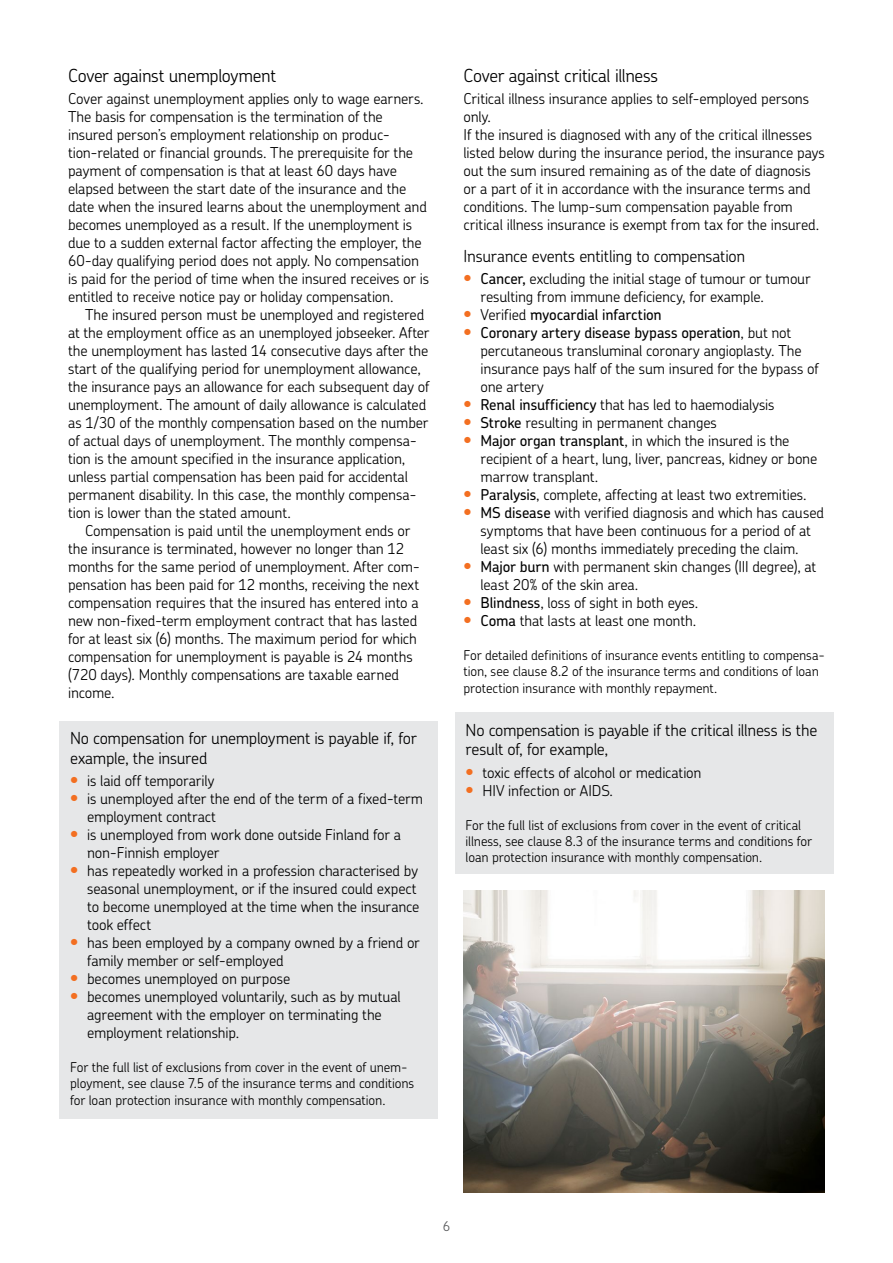
<style>
.page{position:relative;width:893px;height:1263px;background:#fff}
.page>*{position:absolute;margin:0;border:0;box-sizing:border-box;transform-origin:0 0}
.Väliotsikko_Chevin_1{font:300 18px "OP Chevin Pro";letter-spacing:-.02em;color:#000}
.Väliotsikko_11_pt{font:300 16.5px/19.8px "OP Chevin Pro";letter-spacing:-.015em;color:#000}
.Leipäteksti_sisennet{font:300 15px/18px "OP Chevin Pro";letter-spacing:-.01em;color:#000}
.Leipäteksti{font:300 15px/18px "OP Chevin Pro";letter-spacing:-.01em;color:#000}
.t1{font:500 15px "OP Chevin Pro";letter-spacing:-.01em;color:#000}
.Kuvateksti{font:300 13.5px/16.2px "OP Chevin Pro";letter-spacing:-.005em;color:#000}
.t2{font:300 13.5px "OP Chevin Pro";color:#58595b}
.s1{font-size:18px;color:#f36f21}
.s2{font-weight:500}
.s3{font-weight:300;font-size:18px;color:#f36f21}
.s4{font-weight:300}
</style>
<div class="page">
<div style="left:60px;top:721px;width:378px;height:397px;background:#e6e7e8"></div>
<div style="left:455px;top:712px;width:378px;height:162px;background:#e6e7e8"></div>
<img style="left:463px;top:891px;width:362px;height:302px">
<h3 class="Väliotsikko_Chevin_1" style="left:68px;top:63px;width:209px">Cover against unemployment</h3>
<p class="Leipäteksti" style="left:68px;top:89px;width:357px">Cover against unemployment applies only to wage earners.</p>
<p class="Leipäteksti" style="left:68px;top:107px;width:363px">The basis for compensation is the termination of the insured person’s employment relationship on produc&shy;tion-related or financial grounds. The prerequisite for the payment of compensation is that at least 60 days have elapsed between the start date of the insurance and the date when the insured learns about the unemployment and becomes unemployed as a result. If the unemployment is due to a sudden external factor affecting the employer, the 60-day qualifying period does not apply. No compensation is paid for the period of time when the insured receives or is entitled to receive notice pay or holiday compensation.</p>
<p class="Leipäteksti_sisennet" style="left:68px;top:305px;width:363px;text-indent:17px">The insured person must be unemployed and registered at the employment office as an unemployed jobseeker. After the unemployment has lasted 14 consecutive days after the start of the qualifying period for unemployment allowance, the insurance pays an allowance for each subsequent day of unemployment. The amount of daily allowance is calculated as 1/30 of the monthly compensation based on the number of actual days of unemployment. The monthly compensa&shy;tion is the amount specified in the insurance application, unless partial compensation has been paid for accidental permanent disability. In this case, the monthly compensa&shy;tion is lower than the stated amount.</p>
<p class="Leipäteksti_sisennet" style="left:68px;top:521px;width:353px;text-indent:17px">Compensation is paid until the unemployment ends or the insurance is terminated, however no longer than 12 months for the same period of unemployment. After com&shy;pensation has been paid for 12 months, receiving the next compensation requires that the insured has entered into a new non-fixed-term employment contract that has lasted for at least six (6) months. The maximum period for which compensation for unemployment is payable is 24 months (720 days). Monthly compensations are taxable earned income.</p>
<h4 class="Väliotsikko_11_pt" style="left:70px;top:727px;width:348px">No compensation for unemployment is payable if, for example, the insured</h4>
<p class="Leipäteksti_sisennet" style="left:70px;top:771px;width:146px"><span class="s1">•</span> is laid off temporarily</p>
<p class="Leipäteksti_sisennet" style="left:87px;top:789px;width:338px;text-indent:-17px"><span class="s1">•</span> is unemployed after the end of the term of a fixed-term employment contract</p>
<p class="Leipäteksti_sisennet" style="left:87px;top:825px;width:315px;text-indent:-17px"><span class="s1">•</span> is unemployed from work done outside Finland for a non-Finnish employer</p>
<p class="Leipäteksti_sisennet" style="left:87px;top:861px;width:334px;text-indent:-17px"><span class="s1">•</span> has repeatedly worked in a profession characterised by seasonal unemployment, or if the insured could expect to become unemployed at the time when the insurance took effect</p>
<p class="Leipäteksti_sisennet" style="left:87px;top:933px;width:334px;text-indent:-17px"><span class="s1">•</span> has been employed by a company owned by a friend or family member or self-employed</p>
<p class="Leipäteksti_sisennet" style="left:70px;top:969px;width:222px"><span class="s1">•</span> becomes unemployed on purpose</p>
<p class="Leipäteksti_sisennet" style="left:87px;top:987px;width:315px;text-indent:-17px"><span class="s1">•</span> becomes unemployed voluntarily, such as by mutual agreement with the employer on terminating the employment relationship.</p>
<p class="Kuvateksti" style="left:70px;top:1059px;width:346px">For the full list of exclusions from cover in the event of unem&shy;ployment, see clause 7.5 of the insurance terms and conditions for loan protection insurance with monthly compensation.</p>
<h3 class="Väliotsikko_Chevin_1" style="left:463px;top:63px;width:196px">Cover against critical illness</h3>
<p class="Leipäteksti_sisennet" style="left:463px;top:89px;width:347px">Critical illness insurance applies to self-employed persons only.</p>
<p class="Leipäteksti_sisennet" style="left:463px;top:125px;width:363px">If the insured is diagnosed with any of the critical illnesses listed below during the insurance period, the insurance pays out the sum insured remaining as of the date of diagnosis or a part of it in accordance with the insurance terms and conditions. The lump-sum compensation payable from critical illness insurance is exempt from tax for the insured.</p>
<h4 class="Väliotsikko_11_pt" style="left:463px;top:245px;width:283px">Insurance events entitling to compensation</h4>
<p class="Leipäteksti_sisennet" style="left:480px;top:269px;width:332px;text-indent:-17px"><span class="s1">•</span> <span class="s2">Cancer,</span> excluding the initial stage of tumour or tumour resulting from immune deficiency, for example.</p>
<p class="t1" style="left:463px;top:304px;width:200px"><span class="s3">•</span> <span class="s4">Verified</span> myocardial infarction</p>
<p class="Leipäteksti_sisennet" style="left:480px;top:323px;width:340px;text-indent:-17px"><span class="s1">•</span> <span class="s2">Coronary artery disease bypass operation</span>, but not percutaneous transluminal coronary angioplasty. The insurance pays half of the sum insured for the bypass of one artery</p>
<p class="Leipäteksti_sisennet" style="left:463px;top:395px;width:313px"><span class="s1">•</span> <span class="s2">Renal insufficiency</span> that has led to haemodialysis</p>
<p class="Leipäteksti_sisennet" style="left:463px;top:413px;width:255px"><span class="s1">•</span> <span class="s2">Stroke</span> resulting in permanent changes</p>
<p class="Leipäteksti_sisennet" style="left:480px;top:431px;width:338px;text-indent:-17px"><span class="s1">•</span> <span class="s2">Major organ transplant</span>, in which the insured is the recipient of a heart, lung, liver, pancreas, kidney or bone marrow transplant.</p>
<p class="Leipäteksti_sisennet" style="left:463px;top:485px;width:345px"><span class="s1">•</span> <span class="s2">Paralysis</span>, complete, affecting at least two extremities.</p>
<p class="Leipäteksti_sisennet" style="left:463px;top:503px;width:362px;text-align:center"><span class="s1">•</span> <span class="s2">MS disease</span> with verified diagnosis and which has caused symptoms that have been continuous for a period of at least six (6) months immediately preceding the claim.</p>
<p class="Leipäteksti_sisennet" style="left:480px;top:557px;width:337px;text-indent:-17px"><span class="s1">•</span> <span class="s2">Major burn</span> with permanent skin changes (III degree), at least 20% of the skin area.</p>
<p class="Leipäteksti_sisennet" style="left:463px;top:593px;width:236px"><span class="s1">•</span> <span class="s2">Blindness</span>, loss of sight in both eyes.</p>
<p class="Leipäteksti_sisennet" style="left:463px;top:611px;width:234px"><span class="s1">•</span> <span class="s2">Coma</span> that lasts at least one month.</p>
<p class="Kuvateksti" style="left:463px;top:647px;width:363px">For detailed definitions of insurance events entitling to compensa&shy;tion, see clause 8.2 of the insurance terms and conditions of loan protection insurance with monthly repayment.</p>
<h4 class="Väliotsikko_11_pt" style="left:466px;top:719px;width:353px">No compensation is payable if the critical illness is the result of, for example,</h4>
<p class="Leipäteksti_sisennet" style="left:466px;top:763px;width:237px"><span class="s1">•</span> toxic effects of alcohol or medication</p>
<p class="Leipäteksti_sisennet" style="left:466px;top:781px;width:149px"><span class="s1">•</span> HIV infection or AIDS.</p>
<p class="Kuvateksti" style="left:466px;top:816px;width:348px">For the full list of exclusions from cover in the event of critical illness, see clause 8.3 of the insurance terms and conditions for loan protection insurance with monthly compensation.</p>
<p class="t2" style="left:443px;top:1216px;width:9px">6</p>
</div>
